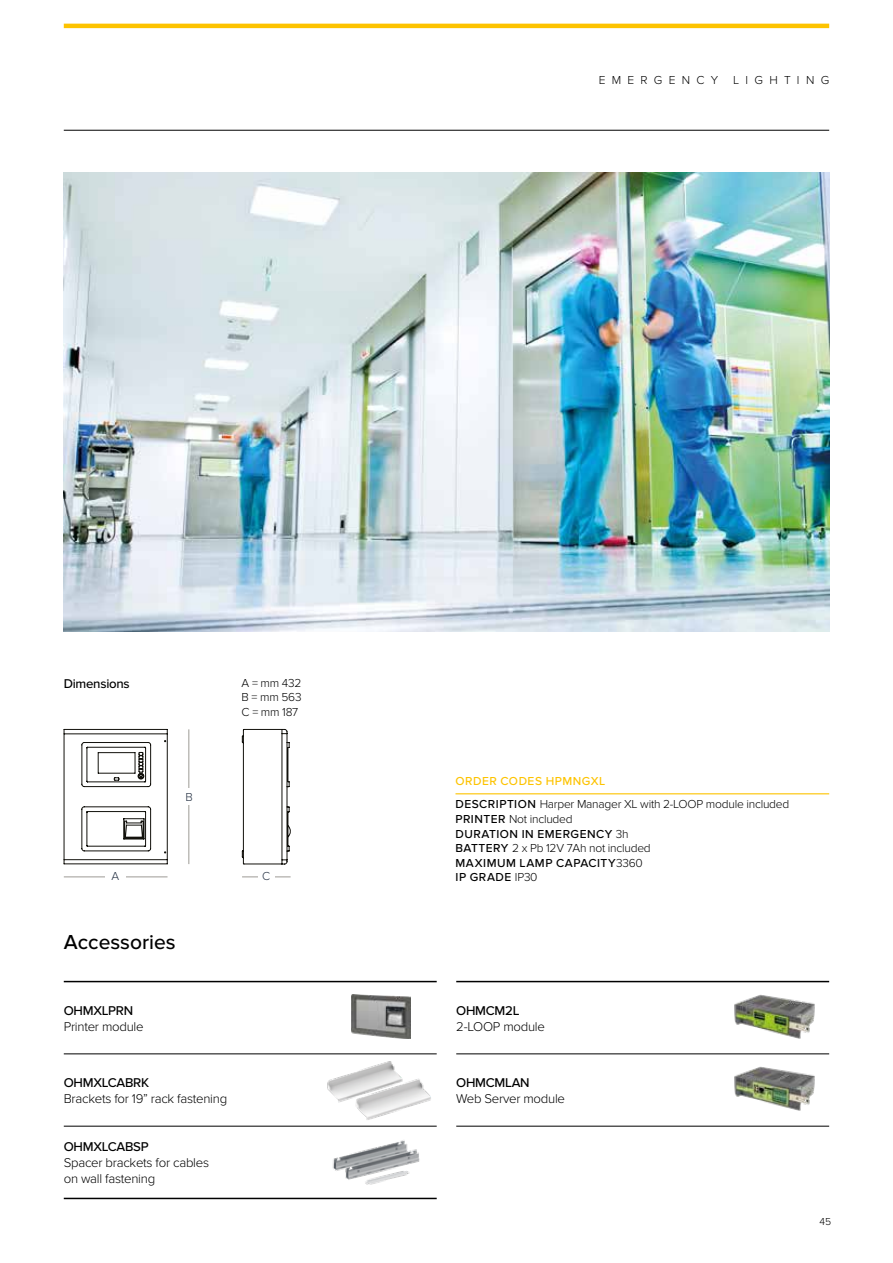
<style>
.page{position:relative;width:893px;height:1263px;background:#fff}
.page>*{position:absolute;margin:0;border:0;box-sizing:border-box;transform-origin:0 0}
.t1{font:500 21px "Proxima Nova";color:#000}
.t2{font:300 13.2px/15.9px "Proxima Nova";letter-spacing:-.02em;color:#000}
.t3{font:500 13.2px "Proxima Nova";letter-spacing:-.02em;color:#000}
.t4{font:500 12px/14.5px "Proxima Nova";letter-spacing:.045em;color:#000}
.t5{font:300 12px/14.4px "Proxima Nova";letter-spacing:-.02em;color:#000}
.t6{font:300 12px "Proxima Nova";letter-spacing:.52em;color:#000}
.t7{font:300 12px "Proxima Nova";color:#253143}
.t8{font:300 10.5px "Proxima Nova";color:#000}
.s1{font-weight:500;color:#fdc300}
.s2{font-weight:500}
.s3{font-weight:300}
</style>
<div class="page">
<hr style="left:455px;top:793px;width:374px;height:1px;background:#fdc300">
<hr style="left:242px;top:877px;width:49px;height:1px;background:#9d9b95">
<div style="left:258px;top:869px;width:17px;height:12px;background:#fff"></div>
<hr style="left:64px;top:877px;width:104px;height:1px;background:#9d9b95">
<hr style="left:189px;top:729px;width:1px;height:135px;background:#9d9b95">
<svg style="left:64px;top:729px;width:104px;height:135px"></svg>
<svg style="left:242px;top:729px;width:49px;height:135px"></svg>
<div style="left:105px;top:869px;width:21px;height:12px;background:#fff"></div>
<div style="left:181px;top:788px;width:16px;height:17px;background:#fff"></div>
<img style="left:64px;top:172px;width:765px;height:459px">
<hr style="left:64px;top:981px;width:373px;height:1px;background:#000">
<hr style="left:456px;top:981px;width:373px;height:1px;background:#000">
<hr style="left:64px;top:1198px;width:373px;height:1px;background:#000">
<hr style="left:64px;top:1053px;width:373px;height:1px;background:#000">
<hr style="left:456px;top:1053px;width:373px;height:1px;background:#000">
<hr style="left:64px;top:1126px;width:373px;height:1px;background:#000">
<hr style="left:456px;top:1126px;width:373px;height:1px;background:#000">
<img style="left:327px;top:1061px;width:104px;height:59px">
<img style="left:332px;top:1140px;width:88px;height:45px">
<img style="left:720px;top:982px;width:107px;height:129px">
<img style="left:352px;top:994px;width:59px;height:44px">
<hr style="left:64px;top:24px;width:765px;height:4px;background:#fdc300">
<hr style="left:64px;top:130px;width:765px;height:1px;background:#000">
<p class="t6" style="left:599px;top:73px;width:121px">EMERGENCY</p>
<p class="t6" style="left:733px;top:73px;width:97px">LIGHTING</p>
<p class="t3" style="left:64px;top:676px;width:67px">Dimensions</p>
<p class="t5" style="left:242px;top:676px;width:61px;text-align:justify">A = mm 432<br>B = mm 563<br>C = mm 187</p>
<p class="t7" style="left:185px;top:790px;width:9px">B</p>
<p class="t7" style="left:112px;top:869px;width:9px">A</p>
<p class="t7" style="left:262px;top:869px;width:10px">C</p>
<h1 class="t1" style="left:64px;top:930px;width:113px">Accessories</h1>
<p class="t3" style="left:64px;top:1003px;width:71px">OHMXLPRN</p>
<p class="t2" style="left:64px;top:1019px;width:81px">Printer module</p>
<p class="t3" style="left:64px;top:1075px;width:87px">OHMXLCABRK</p>
<p class="t2" style="left:64px;top:1091px;width:165px">Brackets for 19” rack fastening</p>
<p class="t3" style="left:64px;top:1139px;width:86px">OHMXLCABSP</p>
<p class="t2" style="left:64px;top:1155px;width:147px">Spacer brackets for cables on wall fastening</p>
<p class="t5" style="left:455px;top:770px;width:335px;line-height:23.1px"><span class="s1">ORDER CODES HPMNGXL<br></span><span class="s2">DESCRIPTION</span> Harper Manager XL with 2-LOOP module included</p>
<p class="t4" style="left:455px;top:812px;width:197px">PRINTER <span class="s3">Not included<br></span>DURATION IN EMERGENCY <span class="s3">3h<br></span>BATTERY <span class="s3">2 x Pb 12V 7Ah not included<br></span>MAXIMUM LAMP CAPACITY<span class="s3">3360<br></span>IP GRADE <span class="s3">IP30</span></p>
<p class="t3" style="left:456px;top:1003px;width:65px">OHMCM2L</p>
<p class="t2" style="left:456px;top:1019px;width:90px">2-LOOP module</p>
<p class="t3" style="left:456px;top:1075px;width:75px">OHMCMLAN</p>
<p class="t2" style="left:456px;top:1091px;width:110px">Web Server module</p>
<p class="t8" style="left:819px;top:1216px;width:13px">45</p>
</div>
